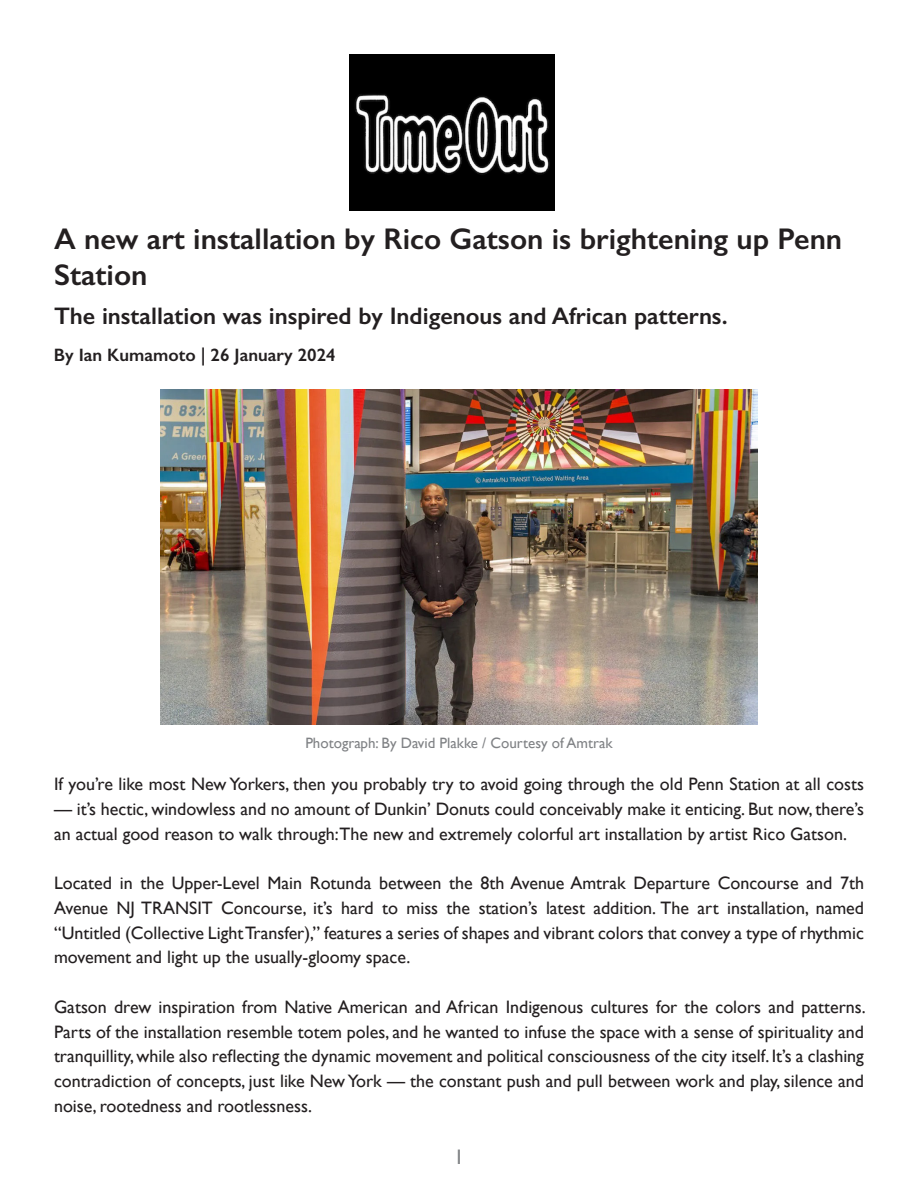
<style>
.page{position:relative;width:918px;height:1188px;background:#fff}
.page>*{position:absolute;margin:0;border:0;box-sizing:border-box;transform-origin:0 0}
.t1{font:600 30px/36px "Gill Sans";color:#231f20}
.t2{font:600 24px "Gill Sans";color:#231f20}
.t3{font:21px "Gill Sans";color:#808285}
.t4{font:18px/24.8px "Gill Sans";color:#231f20;text-align:justify}
.t5{font:600 18px "Gill Sans";color:#231f20}
.t6{font:15px "Gill Sans";color:#808285}
</style>
<div class="page">
<img style="left:349px;top:54px;width:205px;height:157px">
<img style="left:161px;top:389px;width:596px;height:336px">
<p class="t1" style="left:54px;top:220px;width:790px">A new art installation by Rico Gatson is brightening up Penn<br>Station</p>
<p class="t2" style="left:54px;top:301px;width:675px">The installation was inspired by Indigenous and African patterns.</p>
<p class="t5" style="left:54px;top:344px;width:284px">By Ian Kumamoto | 26 January 2024</p>
<p class="t6" style="left:305px;top:734px;width:309px">Photograph: By David Plakke / Courtesy of Amtrak</p>
<p class="t4" style="left:54px;top:771px;width:812px">If you’re like most New Yorkers, then you probably try to avoid going through the old Penn Station at all costs</p>
<p class="t4" style="left:54px;top:796px;width:811px">— it’s hectic, windowless and no amount of Dunkin’ Donuts could conceivably make it enticing. But now, there’s an actual good reason to walk through:The new and extremely colorful art installation by artist Rico Gatson.</p>
<p class="t4" style="left:54px;top:870px;width:812px">Located in the Upper-Level Main Rotunda between the 8th Avenue Amtrak Departure Concourse and 7th Avenue NJ TRANSIT Concourse, it’s hard to miss the station’s latest addition. The art installation, named “Untitled (Collective Light Transfer),” features a series of shapes and vibrant colors that convey a type of rhythmic movement and light up the usually-gloomy space.</p>
<p class="t4" style="left:54px;top:994px;width:813px">Gatson drew inspiration from Native American and African Indigenous cultures for the colors and patterns.<br>Parts of the installation resemble totem poles, and he wanted to infuse the space with a sense of spirituality and tranquillity, while also reflecting the dynamic movement and political consciousness of the city itself. It’s a clashing contradiction of concepts, just like New York — the constant push and pull between work and play, silence and noise, rootedness and rootlessness.</p>
<p class="t3" style="left:454px;top:1144px;width:12px">1</p>
</div>
